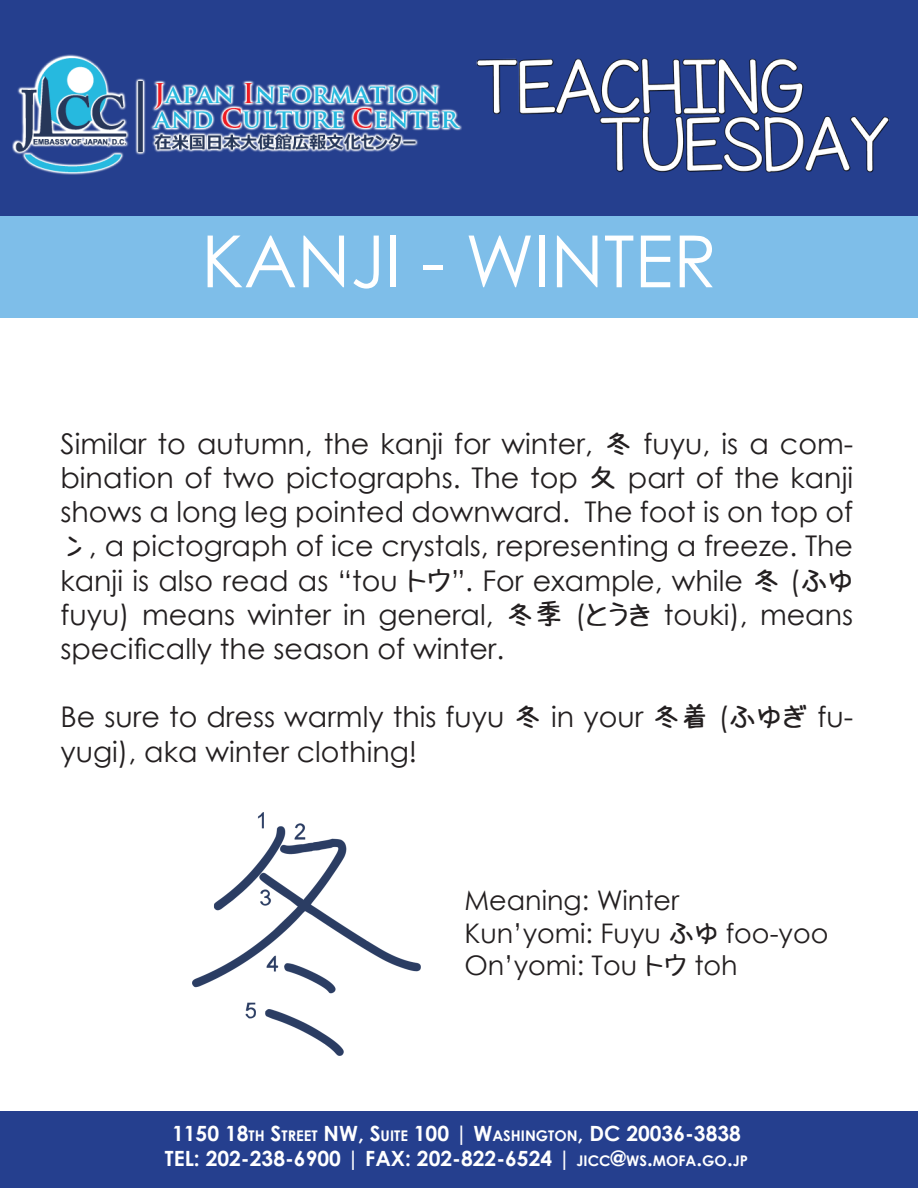
<style>
.page{position:relative;width:918px;height:1188px;background:#fff}
.page>*{position:absolute;margin:0;border:0;box-sizing:border-box;transform-origin:0 0}
.t1{font:72px "Century Gothic";color:#fff}
.t2{font:28.5px/34.2px "Century Gothic";color:#231f20;text-align:justify}
.t3{font:27px "Century Gothic";color:#231f20}
.t4{font:700 21px "Century Gothic";color:#fff}
.s1{font-family:"S Nsanafonkaku P"}
.s2{font-size:14.7px}
</style>
<div class="page">
<div style="left:0;top:215px;width:918px;height:103px;background:#7ebee9"></div>
<div style="left:0;top:0;width:918px;height:215px;background:#253f8e"></div>
<img style="left:12px;top:54px;width:878px;height:121px">
<div style="left:0;top:1111px;width:918px;height:77px;background:#253f8e"></div>
<img style="left:192px;top:812px;width:228px;height:243px">
<p class="t1" style="left:201px;top:211px;width:517px">KANJI - WINTER</p>
<p class="t2" style="left:60px;top:426px;width:794px">Similar to autumn, the kanji for winter, <span class="s1">冬</span> fuyu, is a com&shy;bination of two pictographs. The top <span class="s1">夂</span> part of the kanji shows a long leg pointed downward. The foot is on top of<span class="s1">冫</span>, a pictograph of ice crystals, representing a freeze. The kanji is also read as “tou <span class="s1">トウ</span>”. For example, while <span class="s1">冬</span> (<span class="s1">ふゆ</span>fuyu) means winter in general, <span class="s1">冬季</span> (<span class="s1">とうき</span> touki), means specifically the season of winter.</p>
<p class="t2" style="left:60px;top:699px;width:794px">Be sure to dress warmly this fuyu <span class="s1">冬</span> in your <span class="s1">冬着</span> (<span class="s1">ふゆぎ</span> fu&shy;yugi), aka winter clothing!</p>
<p class="t3" style="left:464px;top:882px;width:216px">Meaning: Winter</p>
<p class="t3" style="left:464px;top:914px;width:366px">Kun’yomi: Fuyu <span class="s1">ふゆ</span> foo-yoo</p>
<p class="t3" style="left:464px;top:946px;width:275px">On’yomi: Tou <span class="s1">トウ</span> toh</p>
<p class="t4" style="left:172px;top:1118px;width:570px">1150 18<span class="s2">TH</span> S<span class="s2">TREET</span> NW, S<span class="s2">UITE</span> 100 | W<span class="s2">ASHIN GTON</span> , DC 20036-3838</p>
<p class="t4" style="left:165px;top:1143px;width:585px">TE L: 202-238-6900 | FAX: 202-822-6524 | <span class="s2">JICC</span>@<span class="s2">WS</span> .<span class="s2">MOFA</span>.<span class="s2">GO</span>.<span class="s2">JP</span></p>
</div>
